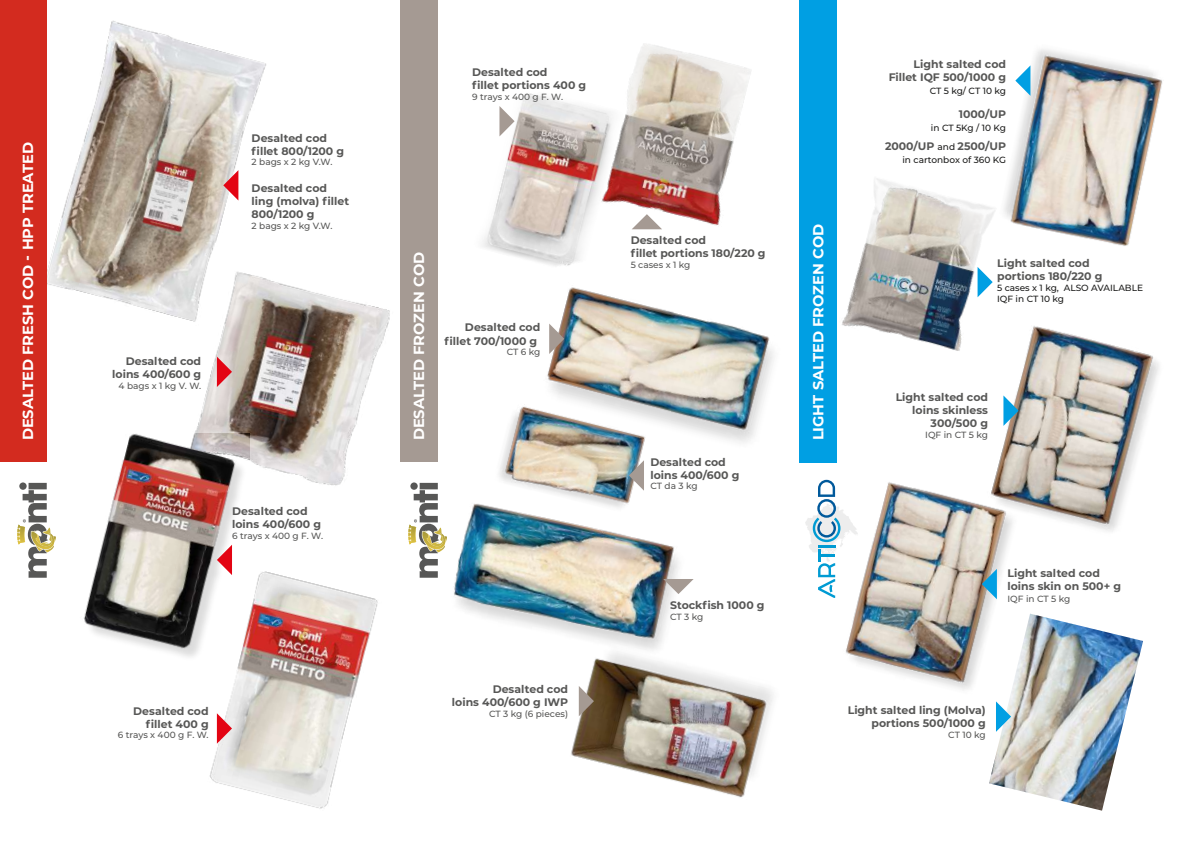
<style>
.page{position:relative;width:1191px;height:842px;background:#fff}
.page>*{position:absolute;margin:0;border:0;box-sizing:border-box;transform-origin:0 0}
.t1{font:700 14.6px "Montserrat";color:#fff}
.t2{font:700 10.9px/13.1px "Montserrat";color:#575756}
.t3{font:500 9px "Montserrat";letter-spacing:-.005em;color:#575756}
.t4{font:500 9px/10.8px "Montserrat";color:#1c1c1b}
.s1{font-weight:500;font-size:9px;color:#1c1c1b}
</style>
<div class="page">
<div style="left:799px;top:0;width:38px;height:462px;background:#009fe3"></div>
<svg style="left:805px;top:480px;width:25px;height:116px"></svg>
<img style="left:842px;top:178px;width:151px;height:173px">
<img style="left:989px;top:614px;width:154px;height:197px">
<img style="left:981px;top:320px;width:178px;height:212px">
<img style="left:830px;top:474px;width:193px;height:235px">
<img style="left:547px;top:296px;width:227px;height:147px">
<img style="left:499px;top:381px;width:172px;height:97px">
<img style="left:571px;top:672px;width:202px;height:126px">
<img style="left:454px;top:478px;width:248px;height:222px">
<img style="left:568px;top:44px;width:183px;height:252px">
<img style="left:482px;top:76px;width:154px;height:207px">
<img style="left:47px;top:20px;width:219px;height:294px">
<img style="left:165px;top:243px;width:225px;height:243px">
<img style="left:84px;top:392px;width:194px;height:263px">
<img style="left:181px;top:549px;width:197px;height:260px">
<div style="left:400px;top:0;width:38px;height:462px;background:#a59a93"></div>
<div style="left:0;top:0;width:47px;height:462px;background:#d32b1f"></div>
<svg style="left:408px;top:482px;width:39px;height:96px"></svg>
<svg style="left:17px;top:482px;width:39px;height:96px"></svg>
<img style="left:992px;top:49px;width:170px;height:210px">
<svg style="left:223px;top:170px;width:15px;height:31px"></svg>
<svg style="left:217px;top:357px;width:15px;height:30px"></svg>
<svg style="left:217px;top:545px;width:15px;height:30px"></svg>
<svg style="left:217px;top:713px;width:15px;height:31px"></svg>
<svg style="left:579px;top:686px;width:15px;height:30px"></svg>
<svg style="left:996px;top:701px;width:15px;height:31px"></svg>
<svg style="left:981px;top:569px;width:16px;height:30px"></svg>
<svg style="left:1003px;top:395px;width:15px;height:31px"></svg>
<svg style="left:977px;top:267px;width:15px;height:30px"></svg>
<svg style="left:1015px;top:65px;width:15px;height:31px"></svg>
<svg style="left:663px;top:579px;width:30px;height:15px"></svg>
<svg style="left:629px;top:460px;width:15px;height:31px"></svg>
<svg style="left:549px;top:324px;width:15px;height:30px"></svg>
<svg style="left:499px;top:106px;width:15px;height:30px"></svg>
<svg style="left:631px;top:214px;width:31px;height:15px"></svg>
<h1 class="t1" style="left:17px;top:440px;width:300px;rotate:-90deg">DESALTED FRESH COD - HPP TREATED</h1>
<p class="t2" style="left:252px;top:131px;width:94px">Desalted cod fillet 800/1200 g</p>
<p class="t3" style="left:252px;top:156px;width:82px">2 bags x 2 kg V.W.</p>
<p class="t2" style="left:252px;top:181px;width:99px">Desalted cod ling (molva) fillet<br>800/1200 g</p>
<p class="t3" style="left:252px;top:219px;width:82px">2 bags x 2 kg V.W.</p>
<p class="t2" style="left:112px;top:354px;width:90px;text-align:right">Desalted cod loins 400/600 g</p>
<p class="t3" style="left:119px;top:380px;width:84px">4 bags x 1 kg V. W.</p>
<p class="t2" style="left:232px;top:504px;width:90px">Desalted cod loins 400/600 g</p>
<p class="t3" style="left:232px;top:529px;width:92px">6 trays x 400 g F. W.</p>
<p class="t2" style="left:133px;top:704px;width:77px;text-align:right">Desalted cod fillet 400 g</p>
<p class="t3" style="left:118px;top:729px;width:92px">6 trays x 400 g F. W.</p>
<p class="t2" style="left:472px;top:65px;width:115px">Desalted cod<br>fillet portions 400 g</p>
<p class="t3" style="left:472px;top:91px;width:92px">9 trays x 400 g F. W.</p>
<h1 class="t1" style="left:408px;top:440px;width:190px;rotate:-90deg">DESALTED FROZEN COD</h1>
<p class="t2" style="left:444px;top:320px;width:97px;text-align:right">Desalted cod fillet 700/1000 g</p>
<p class="t3" style="left:506px;top:346px;width:35px">CT 6 kg</p>
<p class="t2" style="left:452px;top:682px;width:118px;text-align:right">Desalted cod<br>loins 400/600 g IWP</p>
<p class="t3" style="left:489px;top:707px;width:80px">CT 3 kg (6 pieces)</p>
<p class="t2" style="left:630px;top:233px;width:136px">Desalted cod<br>fillet portions 180/220 g</p>
<p class="t3" style="left:630px;top:258px;width:61px">5 cases x 1 kg</p>
<p class="t2" style="left:650px;top:455px;width:90px">Desalted cod loins 400/600 g</p>
<p class="t3" style="left:650px;top:480px;width:49px">CT da 3 kg</p>
<p class="t2" style="left:670px;top:598px;width:96px">Stockfish 1000 g</p>
<p class="t3" style="left:670px;top:610px;width:35px">CT 3 kg</p>
<h1 class="t1" style="left:807px;top:440px;width:218px;rotate:-90deg">LIGHT SALTED FROZEN COD</h1>
<p class="t2" style="left:888px;top:57px;width:119px;text-align:right">Light salted cod<br>Fillet IQF 500/1000 g</p>
<p class="t4" style="left:929px;top:85px;width:78px">CT 5 kg/ CT 10 kg</p>
<p class="t2" style="left:958px;top:107px;width:49px">1000/UP</p>
<p class="t4" style="left:931px;top:122px;width:77px">in CT 5Kg / 10 Kg</p>
<p class="t2" style="left:885px;top:139px;width:122px">2000/UP <span class="s1">and</span> 2500/UP</p>
<p class="t4" style="left:902px;top:154px;width:105px">in cartonbox of 360 KG</p>
<p class="t2" style="left:997px;top:256px;width:107px">Light salted cod portions 180/220 g</p>
<p class="t4" style="left:997px;top:282px;width:147px">5 cases x 1 kg, ALSO AVAILABLE<br>IQF in CT 10 kg</p>
<p class="t2" style="left:895px;top:390px;width:94px;text-align:right">Light salted cod loins skinless<br>300/500 g</p>
<p class="t3" style="left:925px;top:429px;width:64px">IQF in CT 5 kg</p>
<p class="t2" style="left:1007px;top:566px;width:115px">Light salted cod loins skin on 500+ g</p>
<p class="t3" style="left:1007px;top:593px;width:64px">IQF in CT 5 kg</p>
<p class="t2" style="left:847px;top:703px;width:139px;text-align:right">Light salted ling (Molva) portions 500/1000 g</p>
<p class="t3" style="left:948px;top:728px;width:39px">CT 10 kg</p>
</div>
